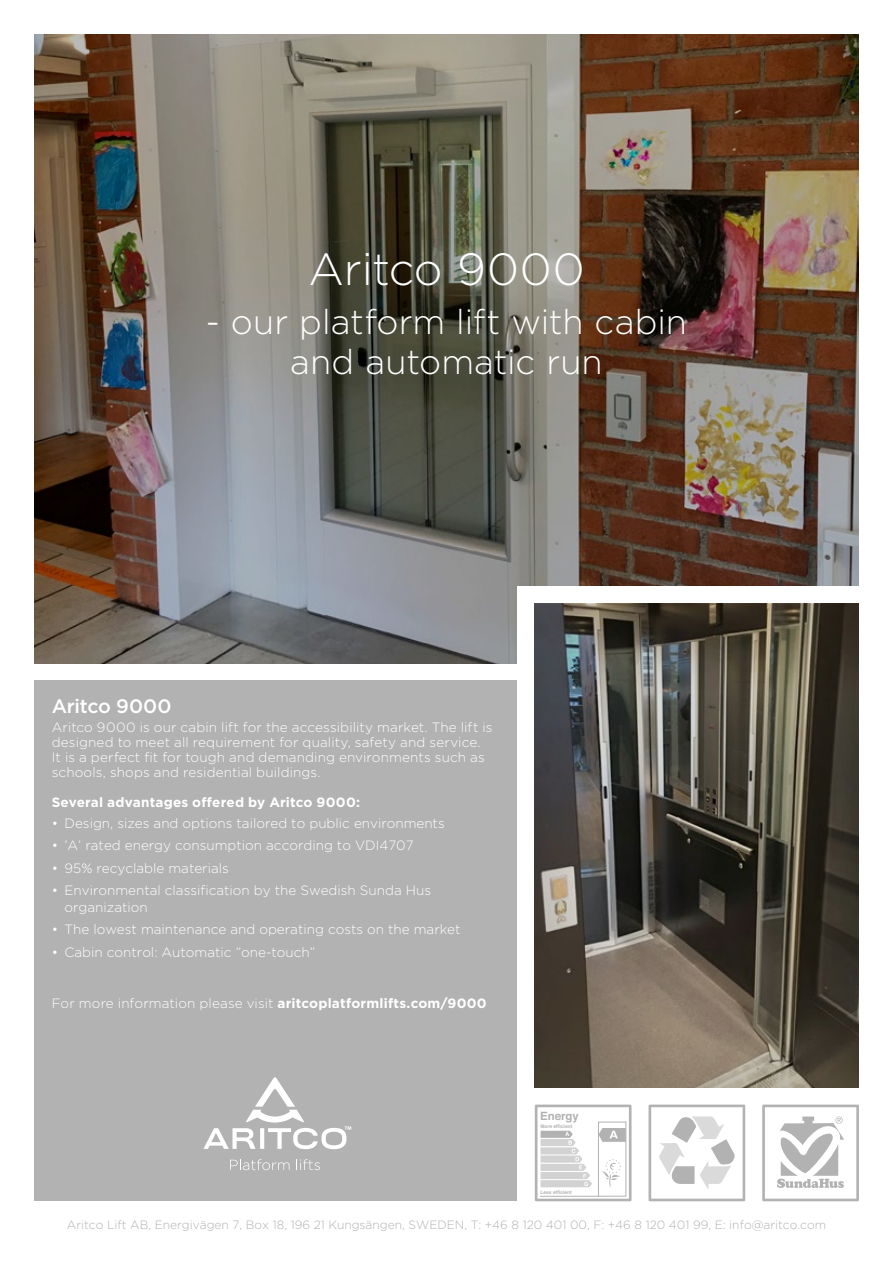
<style>
.page{position:relative;width:893px;height:1263px;background:#fff}
.page>*{position:absolute;margin:0;border:0;box-sizing:border-box;transform-origin:0 0}
.t1{font:300 45px "Gotham";letter-spacing:-.005em;color:#fff}
.t2{font:300 34.5px/40.5px "Gotham";color:#fff;text-align:center}
.t3{font:500 19.5px "Gotham";letter-spacing:-.015em;color:#fff}
.t4{font:300 13.5px/15px "Gotham";color:#fff}
.t5{font:700 13.5px "Gotham";letter-spacing:.015em;color:#fff}
.t6{font:300 12px "Gotham";color:#b3b2b2}
.t7{font:700 11.4px "Helvetica";color:#b3b2b2}
.t8{font:700 4.95px "Helvetica";color:#b3b2b2}
.s1{font-weight:700}
</style>
<div class="page">
<div style="left:35px;top:680px;width:483px;height:521px;background:#b3b2b2"></div>
<img style="left:34px;top:34px;width:825px;height:629px">
<svg style="left:203px;top:1077px;width:148px;height:72px"></svg>
<svg style="left:230px;top:1159px;width:59px;height:11px"></svg>
<svg style="left:300px;top:1159px;width:20px;height:11px"></svg>
<div style="left:518px;top:587px;width:360px;height:676px;background:#fff"></div>
<svg style="left:648px;top:1104px;width:97px;height:97px"></svg>
<svg style="left:762px;top:1104px;width:97px;height:97px"></svg>
<svg style="left:535px;top:604px;width:324px;height:483px;background:#544f46"></svg>
<svg style="left:535px;top:1104px;width:96px;height:97px"></svg>
<h1 class="t1" style="left:308px;top:240px;width:278px">Aritco 9000</h1>
<h2 class="t2" style="left:206px;top:300px;width:483px">- our platform lift with cabin and automatic run</h2>
<h3 class="t3" style="left:52px;top:693px;width:121px">Aritco 9000</h3>
<p class="t4" style="left:52px;top:720px;width:442px">Aritco 9000 is our cabin lift for the accessibility market. The lift is designed to meet all requirement for quality, safety and service.<br>It is a perfect fit for tough and demanding environments such as schools, shops and residential buildings.</p>
<p class="t5" style="left:52px;top:793px;width:310px">Several advantages offered by Aritco 9000:</p>
<p class="t4" style="left:52px;top:815px;width:394px">• Design, sizes and options tailored to public environments</p>
<p class="t4" style="left:52px;top:838px;width:364px">• ’A’ rated energy consumption according to VDI4707</p>
<p class="t4" style="left:52px;top:860px;width:179px">• 95% recyclable materials</p>
<p class="t4" style="left:65px;top:882px;width:368px;line-height:16.2px;text-indent:-13px">• Environmental classification by the Swedish Sunda Hus organization</p>
<p class="t4" style="left:52px;top:921px;width:410px">• The lowest maintenance and operating costs on the market</p>
<p class="t4" style="left:52px;top:944px;width:265px">• Cabin control: Automatic ”one-touch”</p>
<p class="t4" style="left:52px;top:995px;width:437px">For more information please visit <span class="s1">aritcoplatformlifts.com/9000</span></p>
<p class="t7" style="left:540px;top:1106px;width:40px">Energy</p>
<p class="t8" style="left:541px;top:1122px;width:33px">More efficient</p>
<p class="t8" style="left:541px;top:1188px;width:33px">Less efficient</p>
<p class="t6" style="left:67px;top:1217px;width:761px">Aritco Lift AB, Energivägen 7, Box 18, 196 21 Kungsängen, SWEDEN, T: +46 8 120 401 00, F: +46 8 120 401 99, E: info@aritco.com</p>
</div>
